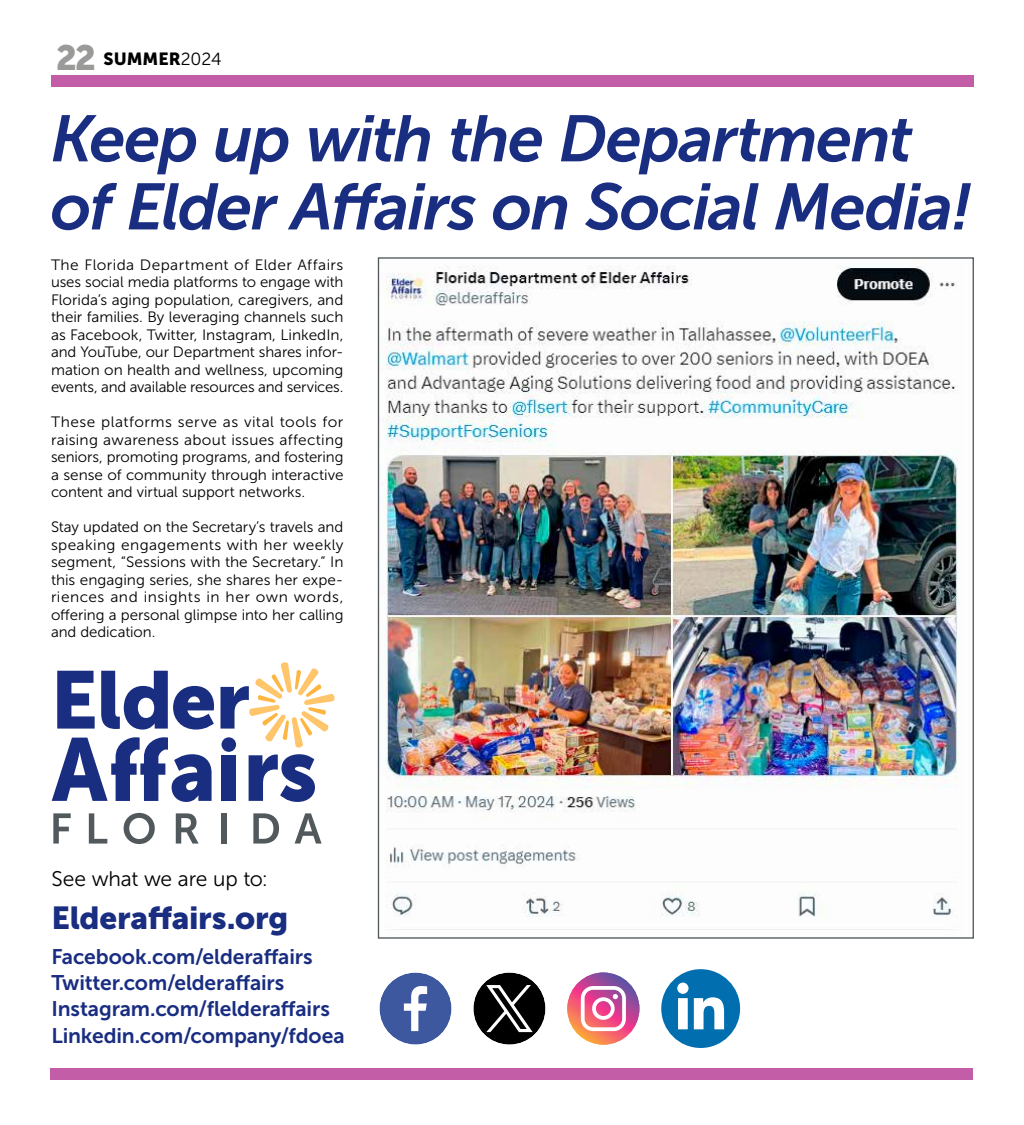
<style>
.page{position:relative;width:1024px;height:1125px;background:#fff}
.page>*{position:absolute;margin:0;border:0;box-sizing:border-box;transform-origin:0 0}
.big_color_head{font:italic 65.12px/68.1px "Museo Sans 700";letter-spacing:-.025em;color:#192d81}
.t1{font:31.62px "Museo Sans 900";letter-spacing:-.01em;color:#192d81}
.t2{font:21.12px "Museo Sans 700";letter-spacing:-.005em;color:#192d81}
.t3{font:21.12px "Museo Sans 300";letter-spacing:-.01em;color:#000}
.t4{font:17.5px "Museo Sans 900";color:#000}
.New_Basic_Graph{font:15px/17.5px "Museo Sans 300";letter-spacing:-.005em;color:#000;text-align:justify}
.s1{font-size:35px;color:#9a9a99}
.s2{font-family:"Museo Sans 300"}
</style>
<div class="page">
<div style="left:51px;top:1069px;width:922px;height:11px;background:#c45da8"></div>
<div style="left:51px;top:75px;width:922px;height:11px;background:#c45da8"></div>
<div style="left:379px;top:973px;width:72px;height:72px;background:#3d589f;border-radius:50%"></div>
<svg style="left:404px;top:986px;width:23px;height:45px"></svg>
<div style="left:473px;top:973px;width:72px;height:72px;background:#000;border-radius:50%"></div>
<svg style="left:486px;top:985px;width:47px;height:47px"></svg>
<svg style="left:567px;top:973px;width:72px;height:72px"></svg>
<svg style="left:661px;top:969px;width:79px;height:79px"></svg>
<svg style="left:57px;top:671px;width:38px;height:58px"></svg>
<svg style="left:101px;top:671px;width:113px;height:59px"></svg>
<svg style="left:220px;top:662px;width:115px;height:86px"></svg>
<svg style="left:53px;top:813px;width:18px;height:31px"></svg>
<svg style="left:89px;top:813px;width:18px;height:31px"></svg>
<svg style="left:124px;top:813px;width:31px;height:31px"></svg>
<svg style="left:176px;top:813px;width:23px;height:31px"></svg>
<div style="left:221px;top:813px;width:6px;height:31px;background:#52595d"></div>
<svg style="left:253px;top:813px;width:26px;height:31px"></svg>
<svg style="left:295px;top:813px;width:27px;height:31px"></svg>
<svg style="left:249px;top:754px;width:66px;height:48px"></svg>
<div style="left:222px;top:755px;width:14px;height:46px;background:#192d81"></div>
<div style="left:221px;top:737px;width:15px;height:15px;background:#192d81;border-radius:50%"></div>
<svg style="left:52px;top:737px;width:160px;height:65px"></svg>
<img style="left:380px;top:265px;width:578px;height:665px">
<p class="t4" style="left:56px;top:49px;width:167px"><span class="s1">22</span> SUMMER<span class="s2">2024</span></p>
<h1 class="big_color_head" style="left:51px;top:105px;width:923px">Keep up with the Department of Elder Affairs on Social Media!</h1>
<p class="New_Basic_Graph" style="left:51px;top:256px;width:294px">The Florida Department of Elder Affairs uses social media platforms to engage with Florida’s aging population, caregivers, and their families. By leveraging channels such as Facebook, Twitter, Instagram, LinkedIn, and YouTube, our Department shares infor&shy;mation on health and wellness, upcoming events, and available resources and services.</p>
<p class="New_Basic_Graph" style="left:51px;top:414px;width:294px">These platforms serve as vital tools for raising awareness about issues affecting seniors, promoting programs, and fostering a sense of community through interactive content and virtual support networks.</p>
<p class="New_Basic_Graph" style="left:51px;top:519px;width:294px">Stay updated on the Secretary’s travels and speaking engagements with her weekly segment, “Sessions with the Secretary.” In this engaging series, she shares her expe&shy;riences and insights in her own words, offering a personal glimpse into her calling and dedication.</p>
<p class="t3" style="left:51px;top:868px;width:218px">See what we are up to:</p>
<p class="t1" style="left:51px;top:900px;width:238px">Elderaffairs.org</p>
<p class="t2" style="left:51px;top:945px;width:263px">Facebook.com/elderaffairs</p>
<p class="t2" style="left:51px;top:971px;width:234px">Twitter.com/elderaffairs</p>
<p class="t2" style="left:51px;top:997px;width:280px">Instagram.com/flelderaffairs</p>
<p class="t2" style="left:51px;top:1024px;width:295px">Linkedin.com/company/fdoea</p>
</div>
